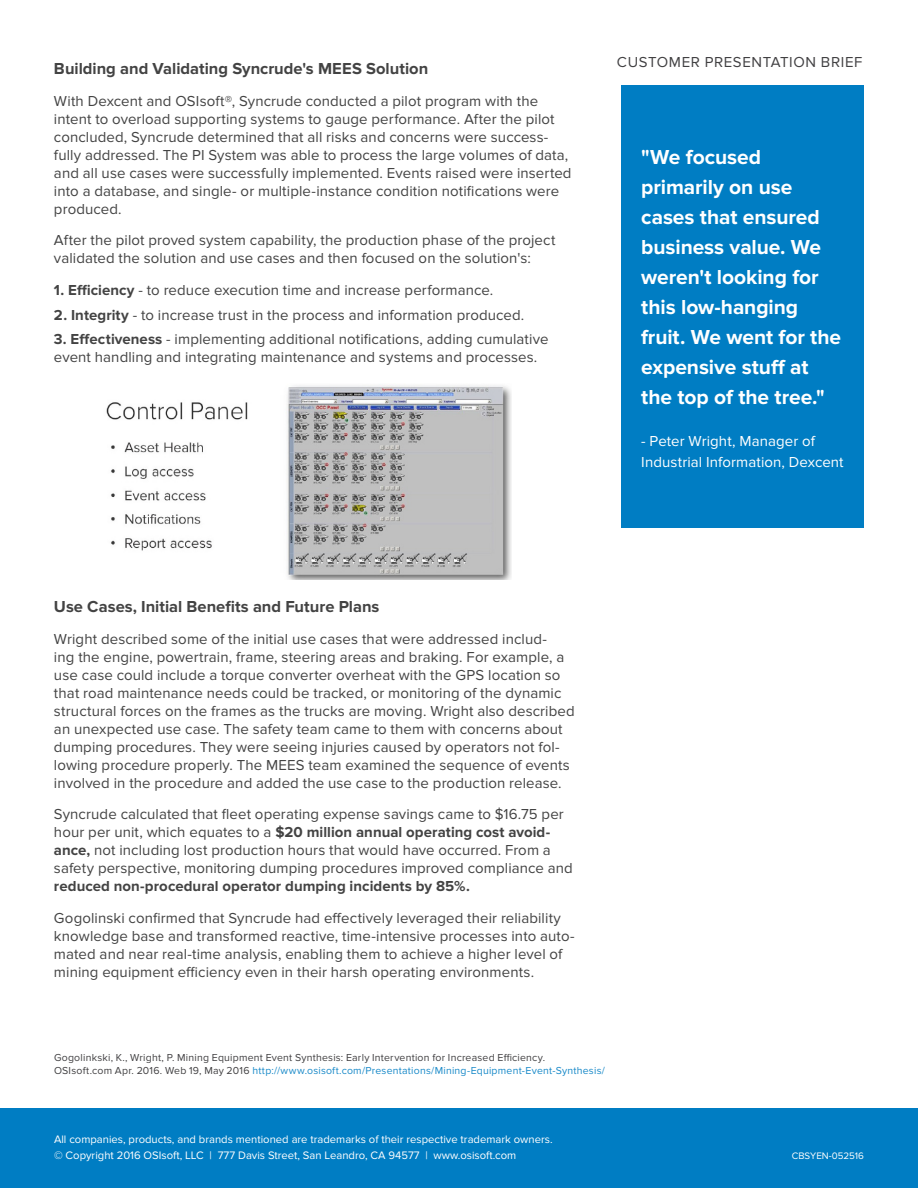
<style>
.page{position:relative;width:918px;height:1188px;background:#fff}
.page>*{position:absolute;margin:0;border:0;box-sizing:border-box;transform-origin:0 0}
.t1{font:700 21px/30px "Proxima Nova";letter-spacing:-.005em;color:#fff}
.t2{font:700 16.5px "Proxima Nova";color:#434343}
.t3{font:15px/18px "Proxima Nova";letter-spacing:.005em;color:#434343}
.t4{font:700 15px "Proxima Nova";letter-spacing:.005em;color:#434343}
.t5{font:15px/21px "Proxima Nova";letter-spacing:.005em;color:#fff}
.t6{font:15px "Proxima Nova";letter-spacing:.04em;color:#414042}
.t7{font:11.25px/16.5px "Proxima Nova";color:#fff}
.t8{font:10.5px/12.6px "Proxima Nova";letter-spacing:.02em;color:#414042}
.t9{font:9.75px "Proxima Nova";color:#fff}
.s1{font-weight:700}
.s2{color:#1a8ac9}
</style>
<div class="page">
<div style="left:0;top:1108px;width:918px;height:80px;background:#007dc3"></div>
<img style="left:106px;top:384px;width:405px;height:195px">
<div style="left:621px;top:86px;width:243px;height:442px;background:#007dc3"></div>
<p class="t2" style="left:54px;top:59px;width:376px">Building and Validating Syncrude's MEES Solution</p>
<p class="t3" style="left:54px;top:92px;width:519px">With Dexcent and OSIsoft®, Syncrude conducted a pilot program with the intent to overload supporting systems to gauge performance. After the pilot concluded, Syncrude determined that all risks and concerns were success&shy;fully addressed. The PI System was able to process the large volumes of data, and all use cases were successfully implemented. Events raised were inserted into a database, and single- or multiple-instance condition notifications were produced.</p>
<p class="t3" style="left:54px;top:232px;width:503px">After the pilot proved system capability, the production phase of the project validated the solution and use cases and then focused on the solution's:</p>
<p class="t3" style="left:54px;top:281px;width:441px"><span class="s1">1. Efficiency</span> - to reduce execution time and increase performance.</p>
<p class="t3" style="left:54px;top:306px;width:472px"><span class="s1">2. Integrity</span> - to increase trust in the process and information produced.</p>
<p class="t3" style="left:54px;top:331px;width:496px"><span class="s1">3. Effectiveness</span> - implementing additional notifications, adding cumulative event handling and integrating maintenance and systems and processes.</p>
<p class="t6" style="left:617px;top:54px;width:247px">CUSTOMER PRESENTATION BRIEF</p>
<h1 class="t1" style="left:641px;top:142px;width:201px">"We focused primarily on use cases that ensured business value. We weren't looking for this low-hanging fruit. We went for the expensive stuff at the top of the tree."</h1>
<p class="t5" style="left:641px;top:430px;width:204px">- Peter Wright, Manager of<br>Industrial Information, Dexcent</p>
<p class="t2" style="left:54px;top:597px;width:327px">Use Cases, Initial Benefits and Future Plans</p>
<p class="t3" style="left:54px;top:630px;width:522px">Wright described some of the initial use cases that were addressed includ-<br>ing the engine, powertrain, frame, steering areas and braking. For example, a use case could include a torque converter overheat with the GPS location so that road maintenance needs could be tracked, or monitoring of the dynamic structural forces on the frames as the trucks are moving. Wright also described an unexpected use case. The safety team came to them with concerns about dumping procedures. They were seeing injuries caused by operators not fol&shy;lowing procedure properly. The MEES team examined the sequence of events involved in the procedure and added the use case to the production release.</p>
<p class="t3" style="left:54px;top:805px;width:520px">Syncrude calculated that fleet operating expense savings came to $16.75 per hour per unit, which equates to a <span class="s1">$20 million annual operating cost avoid&shy;ance,</span> not including lost production hours that would have occurred. From a safety perspective, monitoring dumping procedures improved compliance and</p>
<p class="t4" style="left:54px;top:877px;width:417px">reduced non-procedural operator dumping incidents by 85%.</p>
<p class="t3" style="left:54px;top:909px;width:522px">Gogolinski confirmed that Syncrude had effectively leveraged their reliability knowledge base and transformed reactive, time-intensive processes into auto&shy;mated and near real-time analysis, enabling them to achieve a higher level of mining equipment efficiency even in their harsh operating environments.</p>
<p class="t8" style="left:54px;top:1052px;width:552px">Gogolinkski, K., Wright, P. Mining Equipment Event Synthesis: Early Intervention for Increased Efficiency.<br>OSIsoft.com Apr. 2016. Web 19, May 2016 <span class="s2">http://www.osisoft.com/Presentations/Mining-Equipment-Event-Synthesis/</span></p>
<p class="t7" style="left:54px;top:1131px;width:500px">All companies, products, and brands mentioned are trademarks of their respective trademark owners. © Copyright 2016 OSIsoft, LLC | 777 Davis Street, San Leandro, CA 94577 | www.osisoft.com</p>
<p class="t9" style="left:792px;top:1151px;width:74px">CBSYEN-052516</p>
</div>
